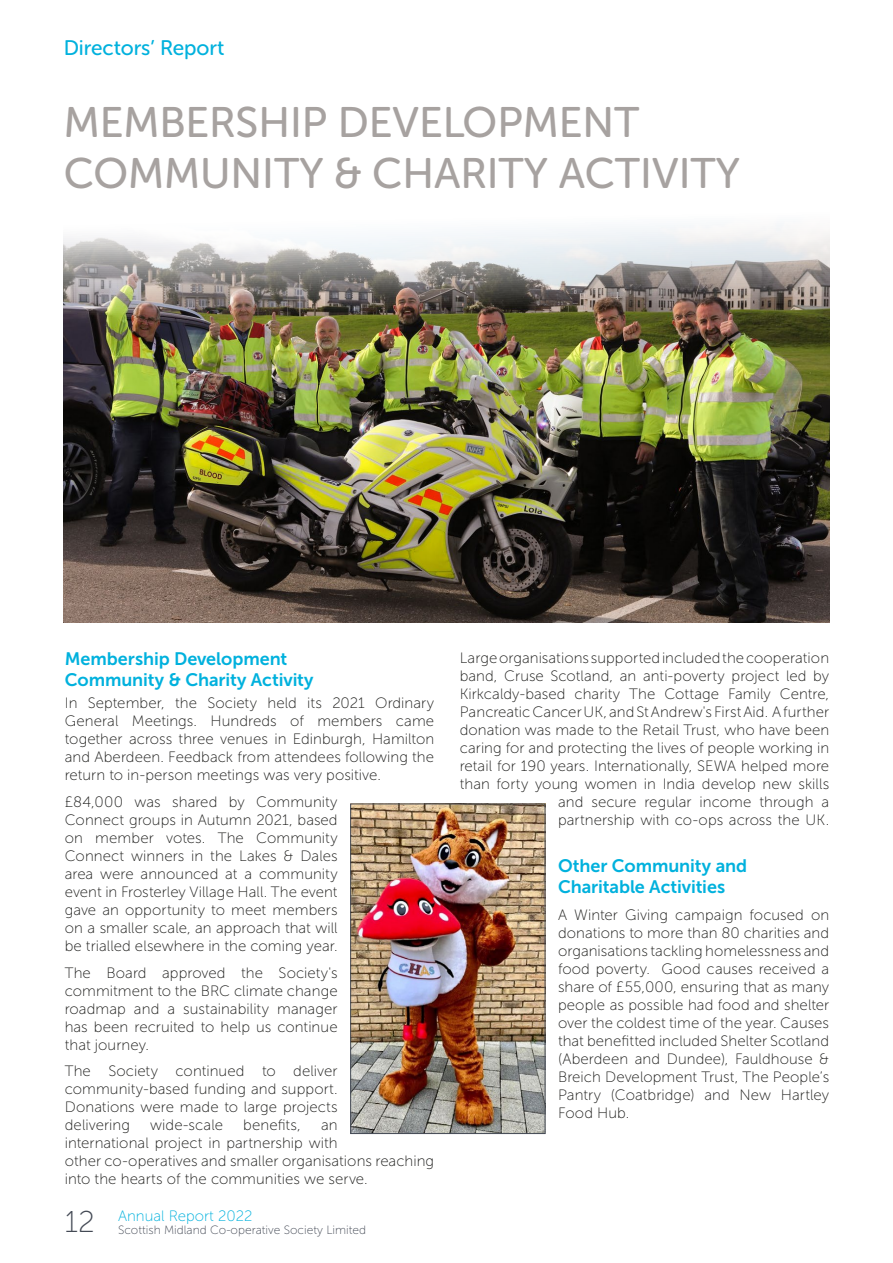
<style>
.page{position:relative;width:893px;height:1263px;background:#fff}
.page>*{position:absolute;margin:0;border:0;box-sizing:border-box;transform-origin:0 0}
.t1{font:42.6px/51.2px "Museo Sans Rounded 500";color:#a7a2a0}
.t2{font:21px "Museo Sans Rounded 500";color:#00b1dd}
.t3{font:18px/21px "Museo Sans 700";letter-spacing:-.005em;color:#00b1dd}
.t4{font:15px/18px "Museo Sans 100";letter-spacing:.005em;color:#1d1d1b;text-align:justify}
.t5{font:15px "Museo Sans 100";color:#00b1dd}
.t6{font:12px "Museo Sans 100";color:#444a55}
.s1{font-size:30px;color:#444a55}
</style>
<div class="page">
<img style="left:64px;top:225px;width:765px;height:398px">
<img style="left:352px;top:806px;width:191px;height:326px">
<div style="left:350px;top:804px;width:195px;height:330px;border:1px solid #444a55"></div>
<h2 class="t2" style="left:64px;top:36px;width:162px">Directors’ Report</h2>
<h1 class="t1" style="left:64px;top:97px;width:678px">MEMBERSHIP DEVELOPMENT<br>COMMUNITY &amp; CHARITY ACTIVITY</h1>
<p class="t3" style="left:65px;top:648px;width:250px">Membership Development<br>Community &amp; Charity Activity</p>
<p class="t4" style="left:65px;top:694px;width:371px">In September, the Society held its 2021 Ordinary General Meetings. Hundreds of members came together across three venues in Edinburgh, Hamilton and Aberdeen. Feedback from attendees following the return to in-person meetings was very positive.</p>
<p class="t4" style="left:65px;top:793px;width:274px">£84,000 was shared by Community Connect groups in Autumn 2021, based on member votes. The Community Connect winners in the Lakes &amp; Dales area were announced at a community event in Frosterley Village Hall. The event gave an opportunity to meet members on a smaller scale, an approach that will be trialled elsewhere in the coming year.</p>
<p class="t4" style="left:65px;top:963px;width:274px">The Board approved the Society's commitment to the BRC climate change roadmap and a sustainability manager has been recruited to help us continue that journey.</p>
<p class="t4" style="left:65px;top:1062px;width:274px">The Society continued to deliver community-based funding and support.<br>Donations were made to large projects delivering</p>
<p class="t4" style="left:150px;top:1116px;width:74px">wide-scale</p>
<p class="t4" style="left:243px;top:1116px;width:59px">benefits,</p>
<p class="t4" style="left:65px;top:1116px;width:371px;text-align:left;text-indent:256px">an<br>international project in partnership with<br>other co-operatives and smaller organisations reaching into the hearts of the communities we serve.</p>
<p class="t5" style="left:65px;top:1208px;width:189px"><span class="s1">12</span> Annual Report 2022</p>
<p class="t6" style="left:118px;top:1224px;width:250px">Scottish Midland Co-operative Society Limited</p>
<p class="t4" style="left:460px;top:649px;width:371px;text-align:right">Large organisations supported included the cooperation band, Cruse Scotland, an anti-poverty project led by Kirkcaldy-based charity The Cottage Family Centre, Pancreatic Cancer UK, and St Andrew's First Aid. A further donation was made to the Retail Trust, who have been caring for and protecting the lives of people working in retail for 190 years. Internationally, SEWA helped more than forty young women in India develop new skills and secure regular income through a<br>partnership with co-ops across the UK.</p>
<p class="t3" style="left:558px;top:856px;width:191px">Other Community and<br>Charitable Activities</p>
<p class="t4" style="left:558px;top:906px;width:273px">A Winter Giving campaign focused on donations to more than 80 charities and organisations tackling homelessness and food poverty. Good causes received a share of £55,000, ensuring that as many people as possible had food and shelter over the coldest time of the year. Causes that benefitted included Shelter Scotland (Aberdeen and Dundee), Fauldhouse &amp; Breich Development Trust, The People’s Pantry (Coatbridge) and New Hartley Food Hub.</p>
</div>
